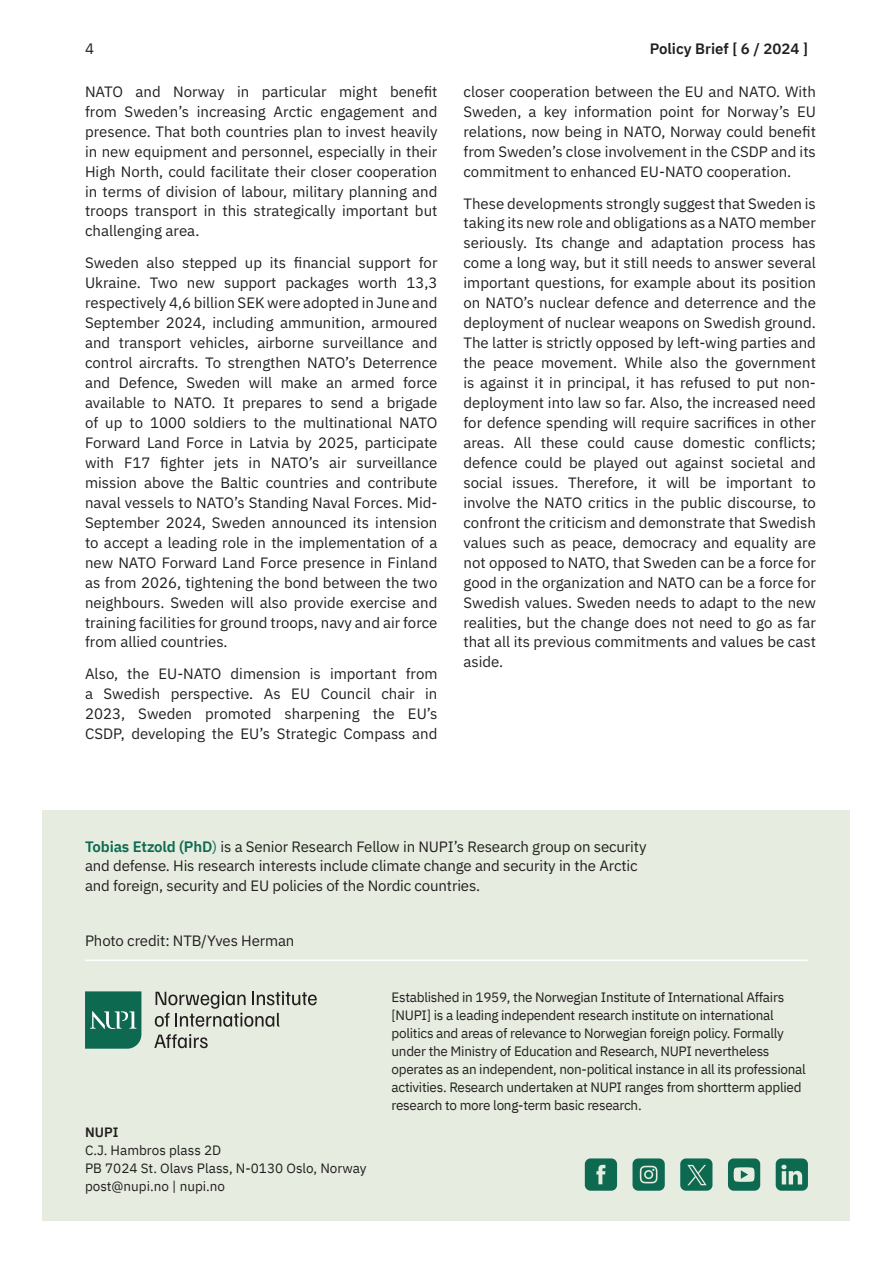
<style>
.page{position:relative;width:893px;height:1263px;background:#fff}
.page>*{position:absolute;margin:0;border:0;box-sizing:border-box;transform-origin:0 0}
.t1{font:15px/20px "IBM Plex Sans";letter-spacing:-.005em;color:#231f20;text-align:justify}
.t2{font:600 15px "IBM Plex Sans";color:#231f20}
.t3{font:15px "IBM Plex Sans";color:#231f20}
.t4{font:13.5px/18px "IBM Plex Sans";letter-spacing:-.02em;color:#231f20}
.t5{font:13.5px "IBM Plex Sans";color:#231f20}
.t6{font:600 13.5px "IBM Plex Sans";color:#231f20}
.s1{font-weight:600;color:#0d6a51}
.s2{color:#0d6a51}
</style>
<div class="page">
<div style="left:43px;top:810px;width:807px;height:410px;background:#e6ecdf"></div>
<div style="left:585px;top:1158px;width:32px;height:33px;background:#0d6a51;border-radius:6px"></div>
<svg style="left:596px;top:1165px;width:9px;height:19px"></svg>
<div style="left:632px;top:1158px;width:33px;height:33px;background:#0d6a51;border-radius:6px"></div>
<svg style="left:640px;top:1166px;width:17px;height:17px"></svg>
<div style="left:776px;top:1158px;width:32px;height:33px;background:#0d6a51;border-radius:6px"></div>
<svg style="left:781px;top:1165px;width:21px;height:19px"></svg>
<div style="left:728px;top:1158px;width:32px;height:33px;background:#0d6a51;border-radius:6px"></div>
<svg style="left:734px;top:1167px;width:20px;height:15px"></svg>
<div style="left:680px;top:1158px;width:32px;height:33px;background:#0d6a51;border-radius:6px"></div>
<svg style="left:687px;top:1165px;width:20px;height:20px"></svg>
<svg style="left:85px;top:991px;width:56px;height:58px;background:#257862"></svg>
<svg style="left:155px;top:991px;width:162px;height:36px"></svg>
<svg style="left:154px;top:1034px;width:54px;height:14px"></svg>
<hr style="left:85px;top:960px;width:723px;height:1px;background:#fff">
<p class="t3" style="left:85px;top:37px;width:10px">4</p>
<p class="t2" style="left:650px;top:37px;width:160px">Policy Brief [ 6 / 2024 ]</p>
<p class="t1" style="left:85px;top:80px;width:354px">NATO and Norway in particular might benefit from Sweden’s increasing Arctic engagement and presence. That both countries plan to invest heavily in new equipment and personnel, especially in their High North, could facilitate their closer cooperation in terms of division of labour, military planning and troops transport in this strategically important but challenging area.</p>
<p class="t1" style="left:85px;top:252px;width:354px">Sweden also stepped up its financial support for Ukraine. Two new support packages worth 13,3 respectively 4,6 billion SEK were adopted in June and September 2024, including ammunition, armoured and transport vehicles, airborne surveillance and control aircrafts. To strengthen NATO’s Deterrence and Defence, Sweden will make an armed force available to NATO. It prepares to send a brigade of up to 1000 soldiers to the multinational NATO Forward Land Force in Latvia by 2025, participate with F17 fighter jets in NATO’s air surveillance mission above the Baltic countries and contribute naval vessels to NATO’s Standing Naval Forces. Mid-September 2024, Sweden announced its intension to accept a leading role in the implementation of a new NATO Forward Land Force presence in Finland as from 2026, tightening the bond between the two neighbours. Sweden will also provide exercise and training facilities for ground troops, navy and air force from allied countries.</p>
<p class="t1" style="left:85px;top:663px;width:354px">Also, the EU-NATO dimension is important from a Swedish perspective. As EU Council chair in 2023, Sweden promoted sharpening the EU’s CSDP, developing the EU’s Strategic Compass and</p>
<p class="t1" style="left:463px;top:80px;width:354px">closer cooperation between the EU and NATO. With Sweden, a key information point for Norway’s EU relations, now being in NATO, Norway could benefit from Sweden’s close involvement in the CSDP and its commitment to enhanced EU-NATO cooperation.</p>
<p class="t1" style="left:463px;top:192px;width:354px">These developments strongly suggest that Sweden is taking its new role and obligations as a NATO member seriously. Its change and adaptation process has come a long way, but it still needs to answer several important questions, for example about its position on NATO’s nuclear defence and deterrence and the deployment of nuclear weapons on Swedish ground.<br>The latter is strictly opposed by left-wing parties and the peace movement. While also the government is against it in principal, it has refused to put non&shy;deployment into law so far. Also, the increased need for defence spending will require sacrifices in other areas. All these could cause domestic conflicts; defence could be played out against societal and social issues. Therefore, it will be important to involve the NATO critics in the public discourse, to confront the criticism and demonstrate that Swedish values such as peace, democracy and equality are not opposed to NATO, that Sweden can be a force for good in the organization and NATO can be a force for Swedish values. Sweden needs to adapt to the new realities, but the change does not need to go as far that all its previous commitments and values be cast aside.</p>
<p class="t1" style="left:85px;top:835px;width:563px;line-height:19.5px;text-align:left"><span class="s1">Tobias Etzold (PhD</span><span class="s2">)</span> is a Senior Research Fellow in NUPI’s Research group on security and defense. His research interests include climate change and security in the Arctic and foreign, security and EU policies of the Nordic countries.</p>
<p class="t1" style="left:85px;top:929px;width:211px">Photo credit: NTB/Yves Herman</p>
<p class="t6" style="left:85px;top:1121px;width:35px">NUPI</p>
<p class="t5" style="left:85px;top:1139px;width:138px">C.J. Hambros plass 2D</p>
<p class="t5" style="left:85px;top:1157px;width:283px">PB 7024 St. Olavs Plass, N-0130 Oslo, Norway</p>
<p class="t5" style="left:85px;top:1175px;width:142px">post@nupi.no | nupi.no</p>
<p class="t4" style="left:392px;top:987px;width:416px">Established in 1959, the Norwegian Institute of International Affairs [NUPI] is a leading independent research institute on international politics and areas of relevance to Norwegian foreign policy. Formally under the Ministry of Education and Research, NUPI nevertheless operates as an independent, non-political instance in all its professional activities. Research undertaken at NUPI ranges from shortterm applied research to more long-term basic research.</p>
</div>
